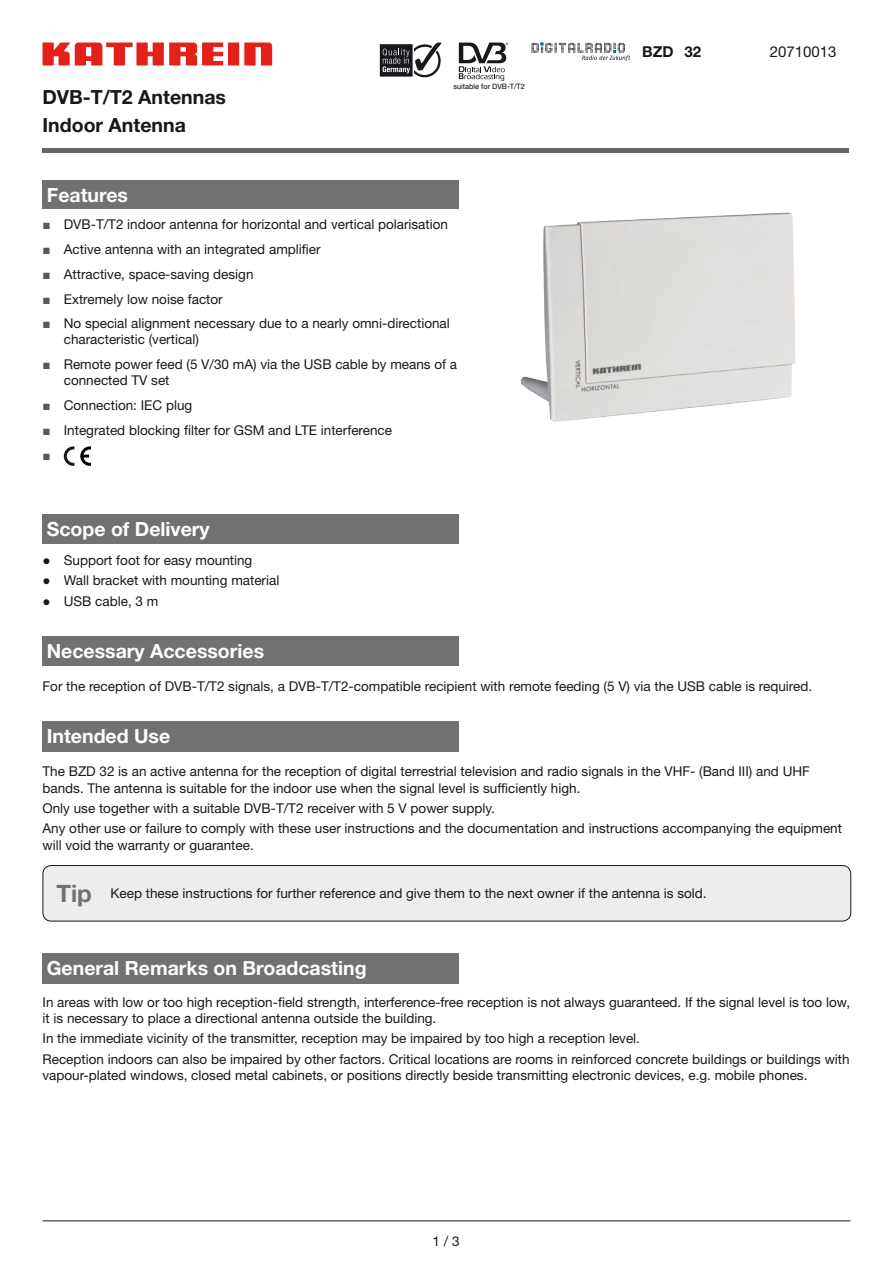
<style>
.page{position:relative;width:893px;height:1263px;background:#fff}
.page>*{position:absolute;margin:0;border:0;box-sizing:border-box;transform-origin:0 0}
.t1{font:700 19.5px "Helvetica Neue LT Std";color:#fff}
.t2{font:700 19.5px/27.6px "Helvetica Neue LT Std";color:#1a171c}
.t3{font:15px "Helvetica Neue LT Std";color:#1a171c}
.t4{font:700 15px "Helvetica Neue LT Std";color:#1a171c}
.t5{font:13.5px/16.2px "Helvetica Neue LT Std";color:#1a171c}
.t6{font:13.5px "Arial";color:#58585a}
.t7{font:7.35px "Helvetica Neue LT";color:#010000}
.s1{font-family:"Arial";color:#58585a}
.s2{font-family:"Times New Roman"}
.s3{font-weight:700;font-size:24px;color:#707173}
</style>
<div class="page">
<svg style="left:43px;top:43px;width:229px;height:22px"></svg>
<hr style="left:43px;top:1220px;width:807px;height:1px;background:#646567">
<div style="left:43px;top:148px;width:806px;height:5px;background:#646567"></div>
<div style="left:43px;top:181px;width:416px;height:28px;background:#707173"></div>
<svg style="left:64px;top:446px;width:10px;height:20px"></svg>
<svg style="left:80px;top:446px;width:11px;height:20px"></svg>
<img style="left:520px;top:212px;width:275px;height:210px">
<div style="left:43px;top:514px;width:416px;height:30px;background:#707173"></div>
<div style="left:43px;top:636px;width:416px;height:30px;background:#707173"></div>
<div style="left:43px;top:721px;width:416px;height:31px;background:#707173"></div>
<div style="left:43px;top:865px;width:808px;height:56px;background:#ededee;border-radius:9px"></div>
<div style="left:43px;top:865px;width:808px;height:56px;border:1px solid #1a171c;border-radius:9px"></div>
<div style="left:43px;top:953px;width:416px;height:30px;background:#707173"></div>
<svg style="left:379px;top:43px;width:62px;height:35px"></svg>
<svg style="left:459px;top:43px;width:49px;height:38px"></svg>
<svg style="left:531px;top:43px;width:99px;height:18px"></svg>
<h1 class="t2" style="left:43px;top:83px;width:185px">DVB-T/T2 Antennas<br>Indoor Antenna</h1>
<p class="t7" style="left:453px;top:82px;width:73px">suitable for DVB-T/T2</p>
<h1 class="t1" style="left:47px;top:183px;width:83px">Features</h1>
<p class="t5" style="left:43px;top:216px;width:407px"><span class="s1">■</span> DVB-T/T2 indoor antenna for horizontal and vertical polarisation</p>
<p class="t5" style="left:43px;top:241px;width:280px"><span class="s1">■</span> Active antenna with an integrated amplifier</p>
<p class="t5" style="left:43px;top:266px;width:213px"><span class="s1">■</span> Attractive, space-saving design</p>
<p class="t5" style="left:43px;top:290px;width:182px"><span class="s1">■</span> Extremely low noise factor</p>
<p class="t5" style="left:64px;top:315px;width:388px;text-indent:-21px"><span class="s1">■</span> No special alignment necessary due to a nearly omni-directional characteristic (vertical)</p>
<p class="t5" style="left:64px;top:356px;width:395px;text-indent:-21px"><span class="s1">■</span> Remote power feed (5 V/30 mA) via the USB cable by means of a connected TV set</p>
<p class="t5" style="left:43px;top:397px;width:151px"><span class="s1">■</span> Connection: IEC plug</p>
<p class="t5" style="left:43px;top:422px;width:351px"><span class="s1">■</span> Integrated blocking filter for GSM and LTE interference</p>
<p class="t6" style="left:43px;top:446px;width:10px">■</p>
<p class="t4" style="left:642px;top:43px;width:61px">BZD 32</p>
<p class="t3" style="left:770px;top:43px;width:68px">20710013</p>
<h1 class="t1" style="left:47px;top:517px;width:164px">Scope of Delivery</h1>
<p class="t5" style="left:43px;top:552px;width:211px"><span class="s2">●</span> Support foot for easy mounting</p>
<p class="t5" style="left:43px;top:572px;width:238px"><span class="s2">●</span> Wall bracket with mounting material</p>
<p class="t5" style="left:43px;top:593px;width:117px"><span class="s2">●</span> USB cable, 3 m</p>
<h1 class="t1" style="left:47px;top:639px;width:219px">Necessary Accessories</h1>
<p class="t5" style="left:43px;top:677px;width:771px">For the reception of DVB-T/T2 signals, a DVB-T/T2-compatible recipient with remote feeding (5 V) via the USB cable is required.</p>
<h1 class="t1" style="left:47px;top:724px;width:125px">Intended Use</h1>
<p class="t5" style="left:43px;top:763px;width:769px">The BZD 32 is an active antenna for the reception of digital terrestrial television and radio signals in the VHF- (Band III) and UHF bands. The antenna is suitable for the indoor use when the signal level is sufficiently high.</p>
<p class="t5" style="left:43px;top:798px;width:801px;line-height:20.4px">Only use together with a suitable DVB-T/T2 receiver with 5 V power supply.<br>Any other use or failure to comply with these user instructions and the documentation and instructions accompanying the equipment</p>
<p class="t5" style="left:43px;top:836px;width:213px">will void the warranty or guarantee.</p>
<p class="t5" style="left:56px;top:885px;width:652px"><span class="s3">Tip</span> Keep these instructions for further reference and give them to the next owner if the antenna is sold.</p>
<h1 class="t1" style="left:47px;top:956px;width:321px">General Remarks on Broadcasting</h1>
<p class="t5" style="left:43px;top:994px;width:809px">In areas with low or too high reception-field strength, interference-free reception is not always guaranteed. If the signal level is too low, it is necessary to place a directional antenna outside the building.</p>
<p class="t5" style="left:43px;top:1028px;width:809px;line-height:20.4px">In the immediate vicinity of the transmitter, reception may be impaired by too high a reception level.<br>Reception indoors can also be impaired by other factors. Critical locations are rooms in reinforced concrete buildings or buildings with</p>
<p class="t5" style="left:43px;top:1067px;width:766px">vapour-plated windows, closed metal cabinets, or positions directly beside transmitting electronic devices, e.g. mobile phones.</p>
<p class="t5" style="left:433px;top:1233px;width:29px">1 / 3</p>
</div>
